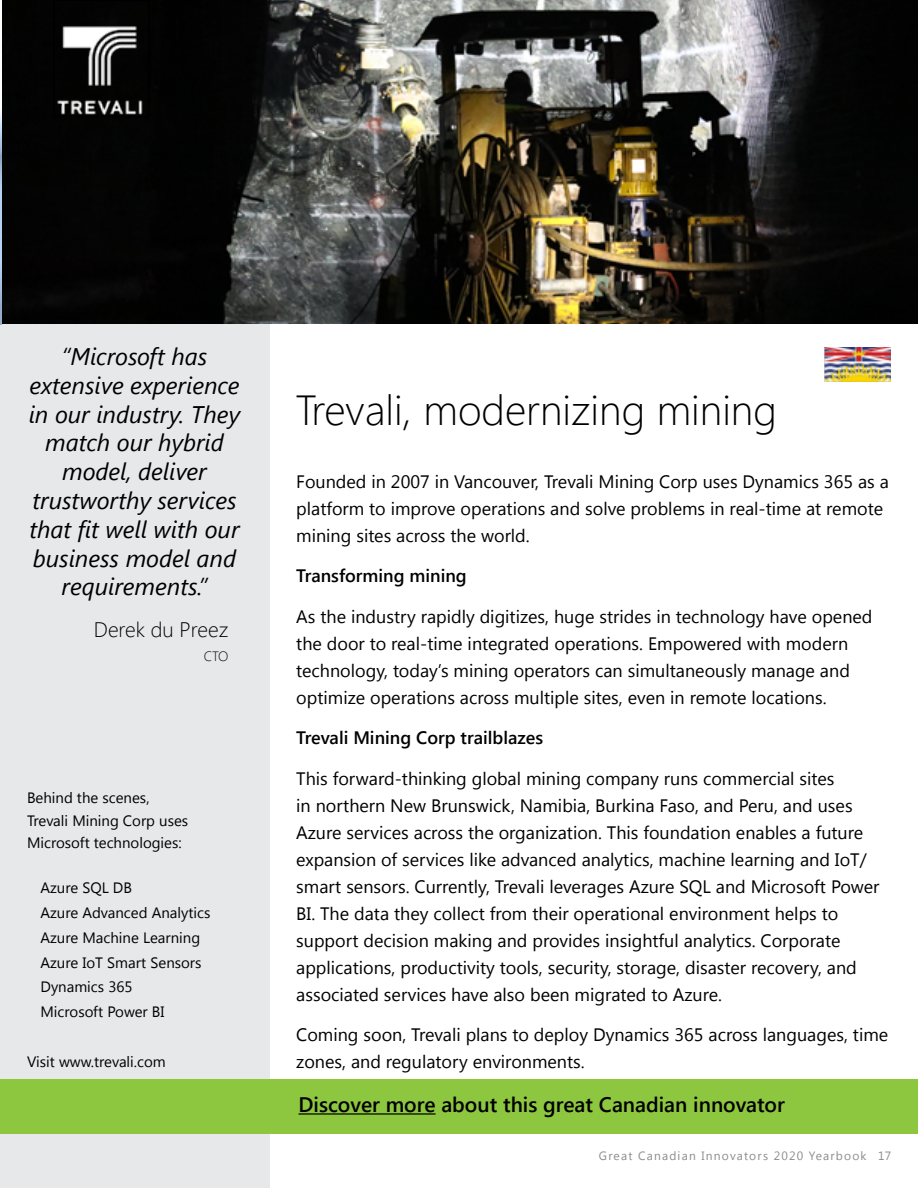
<style>
.page{position:relative;width:918px;height:1188px;background:#fff}
.page>*{position:absolute;margin:0;border:0;box-sizing:border-box;transform-origin:0 0}
.t1{font:300 42px "Segoe UI";color:#000}
.t2{font:italic 24px/28.8px "Segoe UI";color:#000;text-align:center}
.t3{font:600 21px "Segoe UI";color:#000}
.t4{font:300 21px "Segoe UI";color:#000}
.t5{font:18px/27px "Segoe UI";color:#000}
.t6{font:600 18px "Segoe UI";color:#000}
.t7{font:15px/24.8px "Segoe UI";color:#000}
.t8{font:300 13.5px "Segoe UI";color:#000}
.t9{font:12px "Segoe UI";letter-spacing:.1em;color:#8a8c8e}
</style>
<div class="page">
<div style="left:0;top:324px;width:270px;height:863px;background:#e7e8e9"></div>
<hr style="left:0;top:324px;width:1px;height:864px;background:#e6e6e7">
<div style="left:0;top:1079px;width:918px;height:55px;background:#8dc63f"></div>
<img style="left:0;top:0;width:918px;height:325px">
<img style="left:56px;top:24px;width:91px;height:90px">
<div style="left:53px;top:0;width:97px;height:117px;border:2px solid #000"></div>
<hr style="left:298px;top:1113px;width:138px;height:2px;background:#000">
<img style="left:825px;top:347px;width:66px;height:35px">
<h2 class="t2" style="left:29px;top:341px;width:213px">“Microsoft has extensive experience in our industry. They match our hybrid model, deliver trustworthy services that fit well with our business model and requirements.”</h2>
<p class="t4" style="left:94px;top:613px;width:136px">Derek du Preez</p>
<p class="t8" style="left:204px;top:645px;width:26px">CTO</p>
<p class="t7" style="left:27px;top:786px;width:163px;line-height:22.5px">Behind the scenes,<br>Trevali Mining Corp uses<br>Microsoft technologies:</p>
<p class="t7" style="left:40px;top:875px;width:171px">Azure SQL DB<br>Azure Advanced Analytics<br>Azure Machine Learning<br>Azure IoT Smart Sensors<br>Dynamics 365<br>Microsoft Power BI</p>
<p class="t7" style="left:27px;top:1048px;width:140px">Visit www.trevali.com</p>
<h1 class="t1" style="left:296px;top:376px;width:483px">Trevali, modernizing mining</h1>
<p class="t5" style="left:296px;top:467px;width:594px">Founded in 2007 in Vancouver, Trevali Mining Corp uses Dynamics 365 as a platform to improve operations and solve problems in real-time at remote mining sites across the world.</p>
<p class="t6" style="left:296px;top:561px;width:172px">Transforming mining</p>
<p class="t5" style="left:296px;top:602px;width:578px">As the industry rapidly digitizes, huge strides in technology have opened the door to real-time integrated operations. Empowered with modern technology, today’s mining operators can simultaneously manage and optimize operations across multiple sites, even in remote locations.</p>
<p class="t6" style="left:296px;top:723px;width:248px">Trevali Mining Corp trailblazes</p>
<p class="t5" style="left:296px;top:764px;width:585px">This forward-thinking global mining company runs commercial sites<br>in northern New Brunswick, Namibia, Burkina Faso, and Peru, and uses Azure services across the organization. This foundation enables a future expansion of services like advanced analytics, machine learning and IoT/ smart sensors. Currently, Trevali leverages Azure SQL and Microsoft Power BI. The data they collect from their operational environment helps to support decision making and provides insightful analytics. Corporate applications, productivity tools, security, storage, disaster recovery, and associated services have also been migrated to Azure.</p>
<p class="t5" style="left:296px;top:1021px;width:594px">Coming soon, Trevali plans to deploy Dynamics 365 across languages, time zones, and regulatory environments.</p>
<p class="t3" style="left:298px;top:1088px;width:488px">Discover more about this great Canadian innovator</p>
<p class="t9" style="left:599px;top:1147px;width:269px">Great Canadian Innovators 2020 Yearbook</p>
<p class="t9" style="left:878px;top:1147px;width:14px">17</p>
</div>
